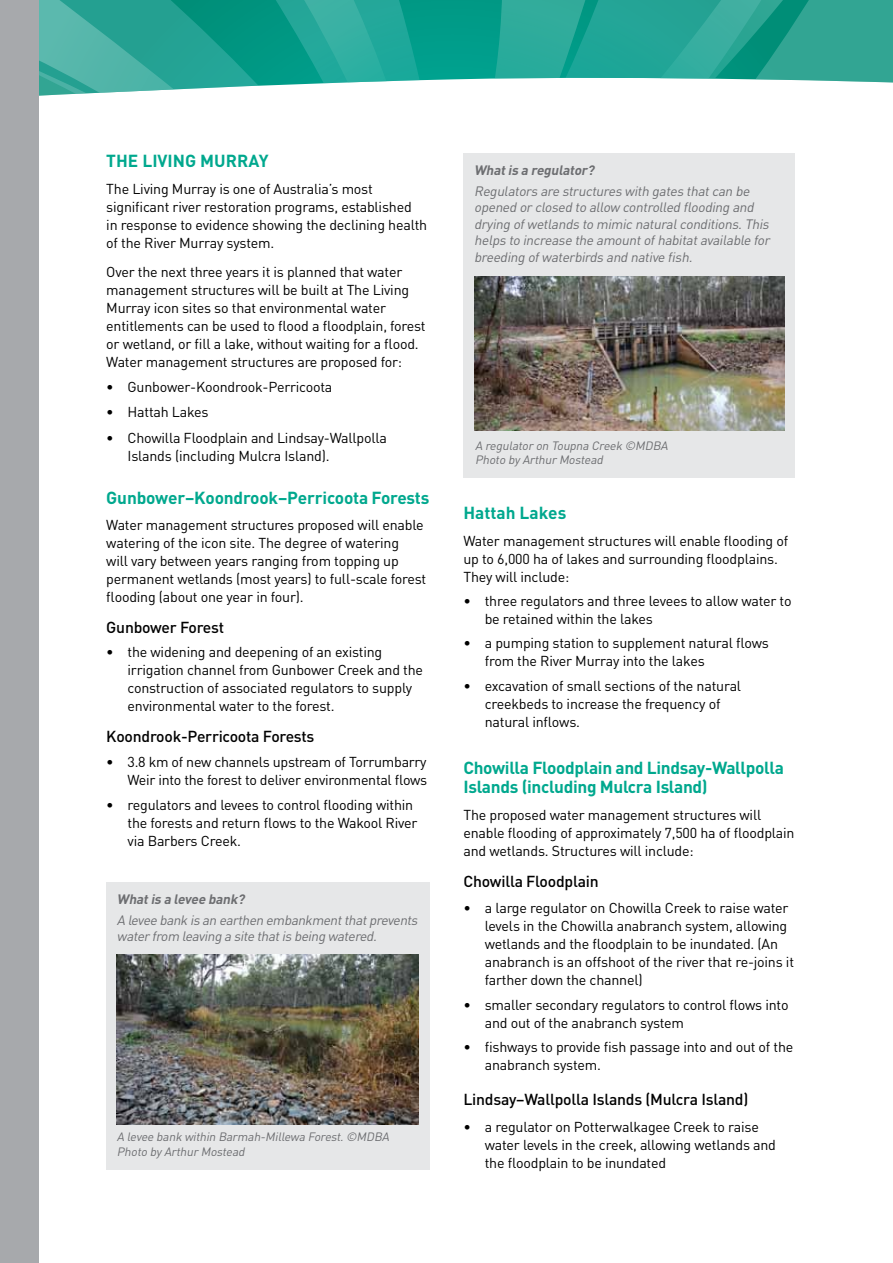
<style>
.page{position:relative;width:893px;height:1263px;background:#fff}
.page>*{position:absolute;margin:0;border:0;box-sizing:border-box;transform-origin:0 0}
.t1{font:700 17.25px/19.5px "DIN";letter-spacing:-.02em;color:#00a88e}
.t2{font:700 17.25px "DIN";color:#00a88e}
.t3{font:500 15.75px "DIN";letter-spacing:-.015em;color:#000}
.t4{font:14.25px/18px "DIN";letter-spacing:-.015em;color:#000}
.t5{font:italic 13.5px/16.5px "DIN";color:#6d6e71}
.t6{font:italic 700 13.5px "DIN";color:#6d6e71}
.t7{font:italic 12px/14.2px "DIN";color:#6d6e71}
</style>
<div class="page">
<div style="left:463px;top:153px;width:332px;height:324px;background:#e6e7e8"></div>
<div style="left:106px;top:882px;width:323px;height:287px;background:#e6e7e8"></div>
<svg style="left:38px;top:0;width:855px;height:98px;background:#45b2a4"></svg>
<div style="left:0;top:0;width:38px;height:1263px;background:#a7a9ac"></div>
<img style="left:117px;top:954px;width:302px;height:171px">
<img style="left:474px;top:276px;width:310px;height:154px">
<p class="t2" style="left:106px;top:150px;width:164px">THE LIVING MURRAY</p>
<p class="t4" style="left:106px;top:180px;width:322px">The Living Murray is one of Australia’s most significant river restoration programs, established<br>in response to evidence showing the declining health of the River Murray system.</p>
<p class="t4" style="left:106px;top:262px;width:321px">Over the next three years it is planned that water management structures will be built at The Living Murray icon sites so that environmental water entitlements can be used to flood a floodplain, forest or wetland, or fill a lake, without waiting for a flood.<br>Water management structures are proposed for:</p>
<p class="t4" style="left:106px;top:378px;width:228px">• Gunbower-Koondrook-Perricoota</p>
<p class="t4" style="left:106px;top:403px;width:104px">• Hattah Lakes</p>
<p class="t4" style="left:128px;top:428px;width:261px;text-indent:-21px">• Chowilla Floodplain and Lindsay-Wallpolla<br>Islands (including Mulcra Island).</p>
<p class="t1" style="left:106px;top:487px;width:325px">Gunbower–Koondrook–Perricoota Forests</p>
<p class="t4" style="left:106px;top:516px;width:322px">Water management structures proposed will enable watering of the icon site. The degree of watering<br>will vary between years ranging from topping up permanent wetlands (most years) to full-scale forest flooding (about one year in four).</p>
<p class="t3" style="left:106px;top:617px;width:119px">Gunbower Forest</p>
<p class="t4" style="left:128px;top:643px;width:297px;text-indent:-21px">• the widening and deepening of an existing irrigation channel from Gunbower Creek and the construction of associated regulators to supply environmental water to the forest.</p>
<p class="t3" style="left:106px;top:726px;width:210px">Koondrook-Perricoota Forests</p>
<p class="t4" style="left:106px;top:752px;width:323px;text-align:right">• 3.8 km of new channels upstream of Torrumbarry<br>Weir into the forest to deliver environmental flows</p>
<p class="t4" style="left:128px;top:796px;width:291px;text-indent:-21px">• regulators and levees to control flooding within the forests and return flows to the Wakool River via Barbers Creek.</p>
<p class="t6" style="left:117px;top:890px;width:132px">Whatis a levee bank?</p>
<p class="t5" style="left:117px;top:911px;width:305px">A levee bank is an earthen embankmentthatprevents waterfrom leaving a site thatis being watered.</p>
<p class="t7" style="left:117px;top:1129px;width:276px">A levee bank within Barmah-Millewa Forest.©MDBA<br>Photo by ArthurMostead</p>
<p class="t6" style="left:474px;top:161px;width:124px">Whatis a regulator?</p>
<p class="t5" style="left:474px;top:182px;width:300px">Regulators are structures with gates thatcan be opened orclosed to allow controlled flooding and drying ofwetlands to mimic naturalconditions.This helps to increase the amountofhabitatavailable for breeding ofwaterbirds and native fish.</p>
<p class="t7" style="left:475px;top:438px;width:197px">A regulatoron Toupna Creek ©MDBA<br>Photo by ArthurMostead</p>
<p class="t2" style="left:463px;top:502px;width:104px">Hattah Lakes</p>
<p class="t4" style="left:463px;top:531px;width:326px">Water management structures will enable flooding of up to 6,000 ha of lakes and surrounding floodplains.<br>They will include:</p>
<p class="t4" style="left:485px;top:592px;width:308px;text-indent:-21px">• three regulators and three levees to allow water to be retained within the lakes</p>
<p class="t4" style="left:485px;top:634px;width:286px;text-indent:-21px">• a pumping station to supplement natural flows from the River Murray into the lakes</p>
<p class="t4" style="left:485px;top:676px;width:258px;text-indent:-21px">• excavation of small sections of the natural creekbeds to increase the frequency of natural inflows.</p>
<p class="t1" style="left:463px;top:757px;width:322px">Chowilla Floodplain and Lindsay-Wallpolla<br>Islands (including Mulcra Island)</p>
<p class="t4" style="left:463px;top:805px;width:333px">The proposed water management structures will enable flooding of approximately 7,500 ha of floodplain and wetlands. Structures will include:</p>
<p class="t3" style="left:463px;top:871px;width:137px">Chowilla Floodplain</p>
<p class="t4" style="left:485px;top:899px;width:311px;text-indent:-21px">• a large regulator on Chowilla Creek to raise water levels in the Chowilla anabranch system, allowing wetlands and the floodplain to be inundated. (An anabranch is an offshoot of the river that re-joins it farther down the channel)</p>
<p class="t4" style="left:485px;top:995px;width:305px;text-indent:-21px">• smaller secondary regulators to control flows into and out of the anabranch system</p>
<p class="t4" style="left:485px;top:1037px;width:310px;text-indent:-21px">• fishways to provide fish passage into and out of the anabranch system.</p>
<p class="t3" style="left:463px;top:1089px;width:286px">Lindsay–Wallpolla Islands (Mulcra Island)</p>
<p class="t4" style="left:485px;top:1117px;width:293px;text-indent:-21px">• a regulator on Potterwalkagee Creek to raise water levels in the creek, allowing wetlands and the floodplain to be inundated</p>
</div>
